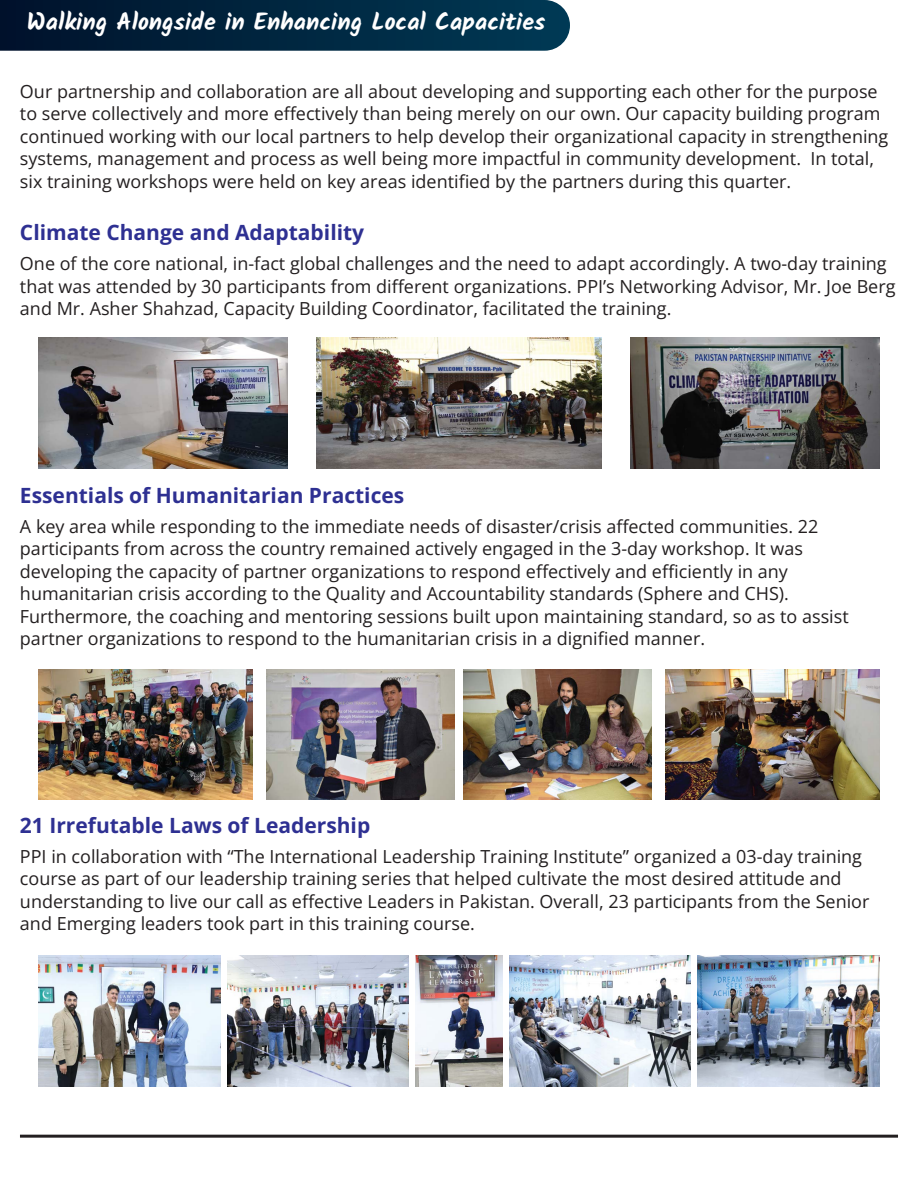
<style>
.page{position:relative;width:918px;height:1188px;background:#fff}
.page>*{position:absolute;margin:0;border:0;box-sizing:border-box;transform-origin:0 0}
.t1{font:700 24px "Kalam";color:#fff}
.t2{font:700 21px "Open Sans";color:#2e3092}
.t3{font:18px/22.5px "Open Sans";color:#231f20}
</style>
<div class="page">
<hr style="left:20px;top:1135px;width:878px;height:3px;background:#231f20">
<svg style="left:0;top:0;width:570px;height:51px;background:#032942"></svg>
<img style="left:317px;top:338px;width:284px;height:130px">
<img style="left:630px;top:338px;width:249px;height:130px">
<img style="left:39px;top:338px;width:249px;height:130px">
<img style="left:39px;top:669px;width:214px;height:131px">
<img style="left:464px;top:669px;width:187px;height:131px">
<img style="left:665px;top:669px;width:214px;height:131px">
<img style="left:267px;top:669px;width:187px;height:131px">
<img style="left:416px;top:956px;width:86px;height:130px">
<img style="left:227px;top:956px;width:182px;height:130px">
<img style="left:39px;top:956px;width:181px;height:130px">
<img style="left:509px;top:956px;width:182px;height:130px">
<img style="left:698px;top:956px;width:181px;height:130px">
<h1 class="t1" style="left:27px;top:7px;width:520px">Walking Alongside in Enhancing Local Capacities</h1>
<p class="t3" style="left:20px;top:80px;width:870px">Our partnership and collaboration are all about developing and supporting each other for the purpose to serve collectively and more effectively than being merely on our own. Our capacity building program continued working with our local partners to help develop their organizational capacity in strengthening systems, management and process as well being more impactful in community development. In total, six training workshops were held on key areas identified by the partners during this quarter.</p>
<p class="t2" style="left:20px;top:218px;width:346px">Climate Change and Adaptability</p>
<p class="t3" style="left:20px;top:252px;width:877px">One of the core national, in-fact global challenges and the need to adapt accordingly. A two-day training that was attended by 30 participants from different organizations. PPI’s Networking Advisor, Mr. Joe Berg and Mr. Asher Shahzad, Capacity Building Coordinator, facilitated the training.</p>
<p class="t2" style="left:20px;top:481px;width:386px">Essentials of Humanitarian Practices</p>
<p class="t3" style="left:20px;top:515px;width:830px">A key area while responding to the immediate needs of disaster/crisis affected communities. 22 participants from across the country remained actively engaged in the 3-day workshop. It was developing the capacity of partner organizations to respond effectively and efficiently in any humanitarian crisis according to the Quality and Accountability standards (Sphere and CHS).<br>Furthermore, the coaching and mentoring sessions built upon maintaining standard, so as to assist partner organizations to respond to the humanitarian crisis in a dignified manner.</p>
<p class="t2" style="left:20px;top:811px;width:352px">21 Irrefutable Laws of Leadership</p>
<p class="t3" style="left:20px;top:845px;width:851px">PPI in collaboration with “The International Leadership Training Institute” organized a 03-day training course as part of our leadership training series that helped cultivate the most desired attitude and understanding to live our call as effective Leaders in Pakistan. Overall, 23 participants from the Senior and Emerging leaders took part in this training course.</p>
</div>
